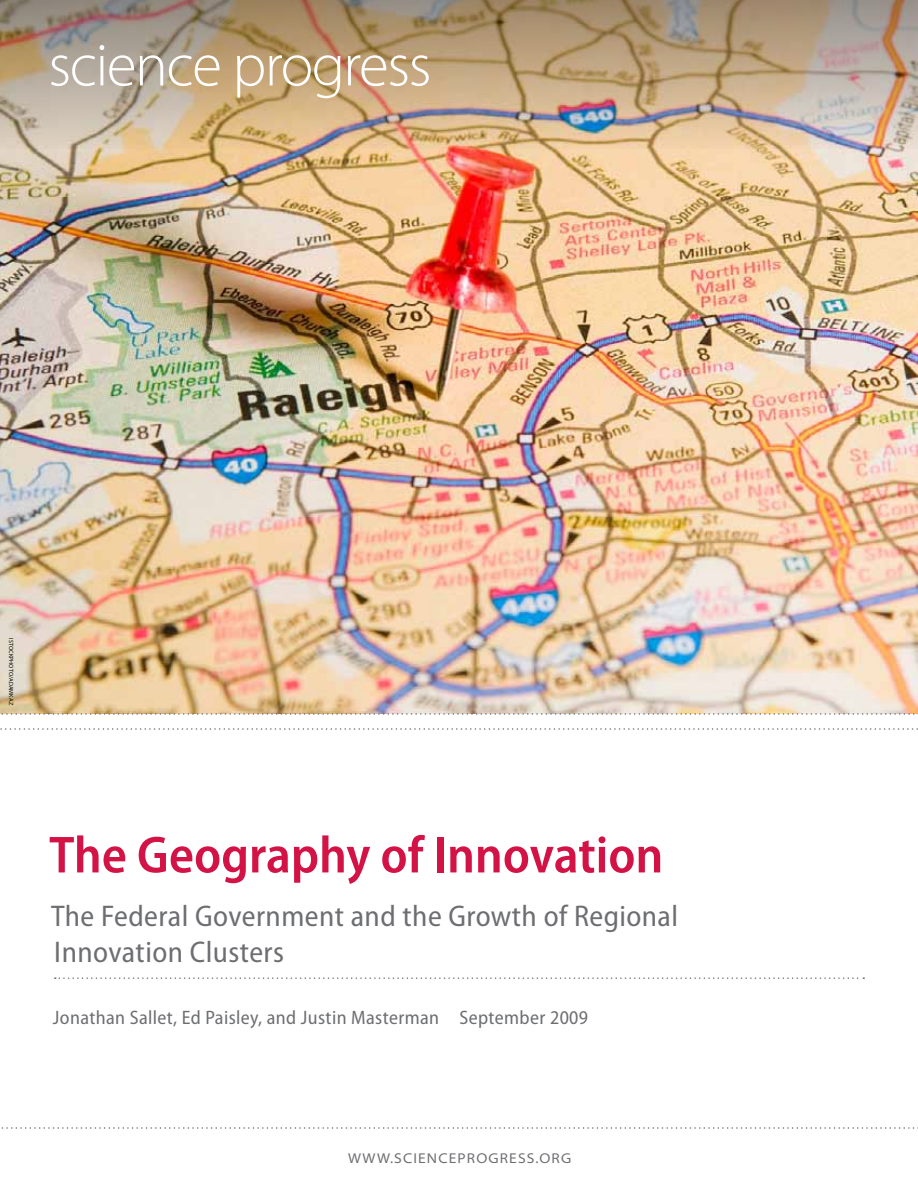
<style>
.page{position:relative;width:918px;height:1188px;background:#fff}
.page>*{position:absolute;margin:0;border:0;box-sizing:border-box;transform-origin:0 0}
.t1{font:600 semi-condensed 52.5px "Myriad Pro";color:#d31245}
.t2{font:semi-condensed 30px/36px "Myriad Pro";letter-spacing:.015em;color:#6d6e71}
.t3{font:semi-condensed 19.5px "Myriad Pro";letter-spacing:.02em;color:#6d6e71}
.t4{font:semi-expanded 14.25px "Myriad Pro";letter-spacing:.08em;color:#6d6e71}
.t5{font:6px "Myriad Pro";letter-spacing:.02em;color:#000}
</style>
<div class="page">
<img style="left:0;top:148px;width:918px;height:565px">
<svg style="left:55px;top:977px;width:809px;height:2px"></svg>
<svg style="left:0;top:713px;width:918px;height:2px"></svg>
<svg style="left:0;top:728px;width:918px;height:2px"></svg>
<svg style="left:1px;top:1127px;width:917px;height:2px"></svg>
<img style="left:0;top:0;width:918px;height:148px">
<svg style="left:51px;top:45px;width:83px;height:41px;background:#bfb7ae"></svg>
<svg style="left:140px;top:55px;width:23px;height:30px"></svg>
<svg style="left:169px;top:55px;width:50px;height:31px"></svg>
<svg style="left:237px;top:55px;width:103px;height:43px"></svg>
<svg style="left:348px;top:55px;width:81px;height:31px"></svg>
<p class="t5" style="left:15px;top:638px;width:68px;rotate:90deg">istockphoto/adamkaz</p>
<h1 class="t1" style="left:49px;top:826px;width:616px">The Geography of Innovation</h1>
<p class="t2" style="left:51px;top:899px;width:629px">The Federal Government and the Growth of Regional<br>Innovation Clusters</p>
<p class="t3" style="left:53px;top:1007px;width:537px">Jonathan Sallet, Ed Paisley, and Justin Masterman September 2009</p>
<p class="t4" style="left:348px;top:1151px;width:170px">WWW.SCIENCEPROGRESS</p>
<p class="t4" style="left:535px;top:1151px;width:37px">.ORG</p>
</div>
